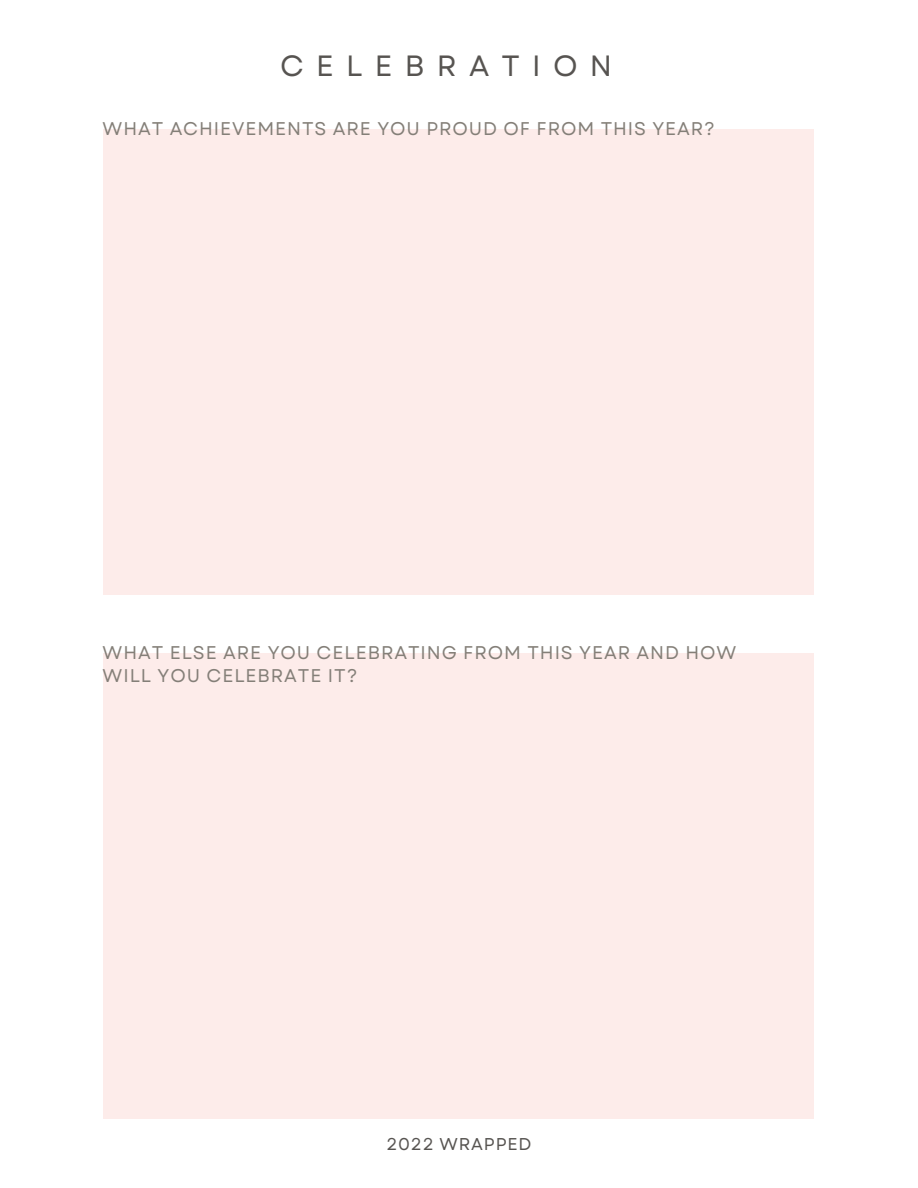
<style>
.page{position:relative;width:918px;height:1188px;background:#fff}
.page>*{position:absolute;margin:0;border:0;box-sizing:border-box;transform-origin:0 0}
.t1{font:29.25px "Garet";letter-spacing:.42em;color:#575451}
.t2{font:18.3px/23.2px "Garet";letter-spacing:.05em;color:#847f78}
.t3{font:17.1px "Garet";letter-spacing:.05em;color:#575451}
</style>
<div class="page">
<div style="left:103px;top:129px;width:711px;height:465px;background:#fdecea"></div>
<div style="left:103px;top:653px;width:711px;height:465px;background:#fdecea"></div>
<h1 class="t1" style="left:280px;top:45px;width:334px">CELEBRATION</h1>
<p class="t2" style="left:103px;top:117px;width:614px">WHAT ACHIEVEMENTS ARE YOU PROUD OF FROM THIS YEAR?</p>
<p class="t2" style="left:103px;top:641px;width:635px">WHAT ELSE ARE YOU CELEBRATING FROM THIS YEAR AND HOW<br>WILL YOU CELEBRATE IT?</p>
<p class="t3" style="left:386px;top:1132px;width:147px">2022 WRAPPED</p>
</div>
